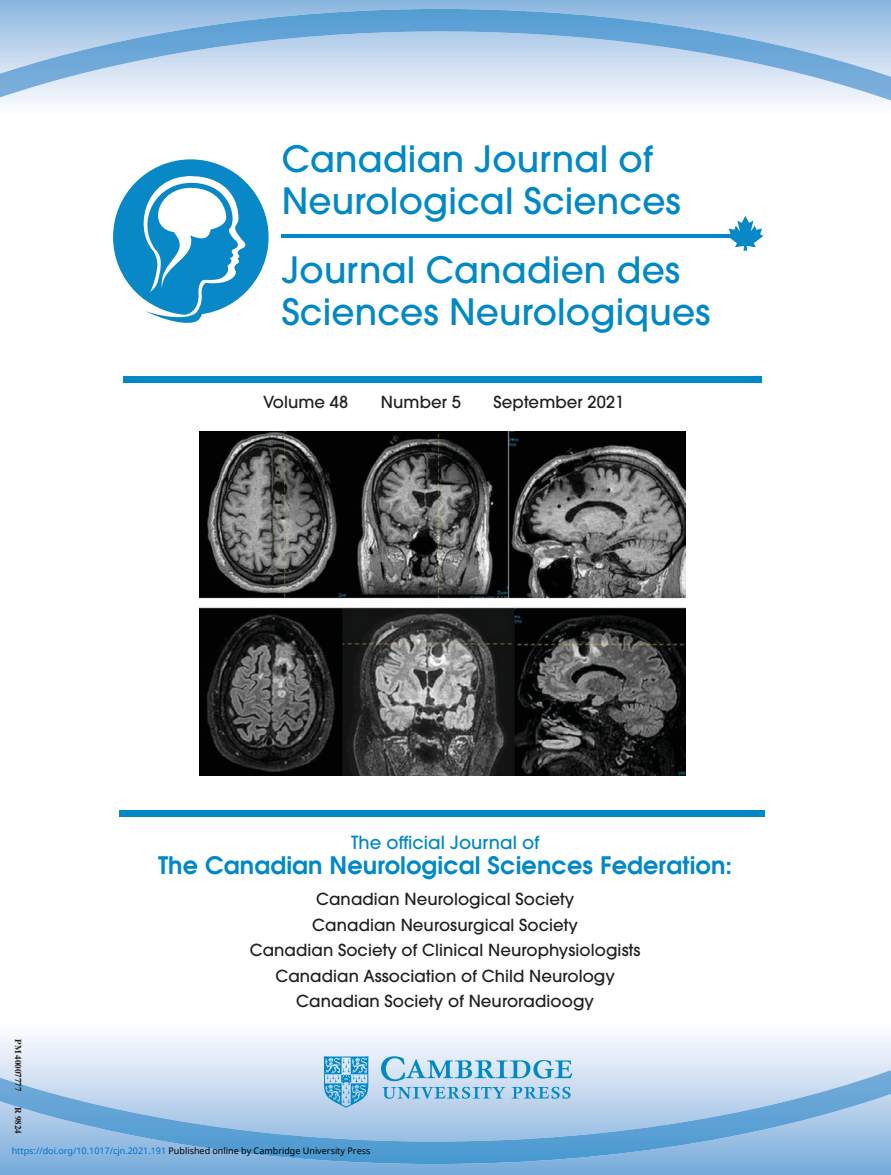
<style>
.page{position:relative;width:891px;height:1175px;background:#fff}
.page>*{position:absolute;margin:0;border:0;box-sizing:border-box;transform-origin:0 0}
.t1{font:500 36px/42px "Avant Garde";letter-spacing:.005em;color:#0088c7}
.t2{font:600 24px "Avant Garde";letter-spacing:.005em;color:#0088c7}
.t3{font:500 18px "Avant Garde";letter-spacing:.005em;color:#0088c7}
.t4{font:500 16.5px/25.5px "Avant Garde";letter-spacing:.005em;color:#231f20;text-align:center}
.t5{font:9px "Noto Sans";color:#000}
.t6{font:700 9px "Times";color:#231f20}
.s1{color:#0172cf}
</style>
<div class="page">
<div style="left:0;top:0;width:891px;height:9px;background:#8db8e0"></div>
<svg style="left:0;top:1036px;width:891px;height:139px"></svg>
<svg style="left:0;top:1063px;width:891px;height:101px;background:#9cc2e4"></svg>
<svg style="left:0;top:9px;width:891px;height:95px;background:#b2cfea"></svg>
<div style="left:120px;top:811px;width:645px;height:6px;background:#0088c7"></div>
<div style="left:123px;top:376px;width:639px;height:6px;background:#0088c7"></div>
<svg style="left:381px;top:1056px;width:191px;height:43px;background:#a0cbe7"></svg>
<svg style="left:324px;top:1056px;width:45px;height:51px;background:#71b7dd"></svg>
<hr style="left:282px;top:235px;width:464px;height:3px;background:#0088c7">
<svg style="left:727px;top:216px;width:36px;height:35px"></svg>
<div style="left:115px;top:161px;width:152px;height:152px;background:#0888c7;border-radius:50%"></div>
<div style="left:113px;top:159px;width:156px;height:156px;border:4px solid #0888c7;border-radius:50%"></div>
<svg style="left:131px;top:166px;width:117px;height:156px"></svg>
<img style="left:199px;top:431px;width:487px;height:344px">
<h1 class="t1" style="left:282px;top:138px;width:401px">Canadian Journal of<br>Neurological Sciences</h1>
<h1 class="t1" style="left:282px;top:249px;width:430px">Journal Canadien des<br>Sciences Neurologiques</h1>
<p class="t4" style="left:263px;top:389px;width:87px">Volume 48</p>
<p class="t4" style="left:381px;top:389px;width:82px">Number 5</p>
<p class="t4" style="left:494px;top:389px;width:132px">September 2021</p>
<p class="t6" style="left:23px;top:1039px;width:54px;rotate:90deg">PM 40007777</p>
<p class="t6" style="left:23px;top:1107px;width:28px;rotate:90deg">R 9824</p>
<p class="t3" style="left:351px;top:831px;width:190px">The official Journal of</p>
<h2 class="t2" style="left:158px;top:850px;width:576px">The Canadian Neurological Sciences Federation:</h2>
<p class="t4" style="left:250px;top:886px;width:392px">Canadian Neurological Society<br>Canadian Neurosurgical Society<br>Canadian Society of Clinical Neurophysiologists Canadian Association of Child Neurology Canadian Society of Neuroradioogy</p>
<p class="t5" style="left:12px;top:1144px;width:360px"><span class="s1">https://doi.org/10.1017/cjn.2021.191</span> Published online by Cambridge University Press</p>
</div>
